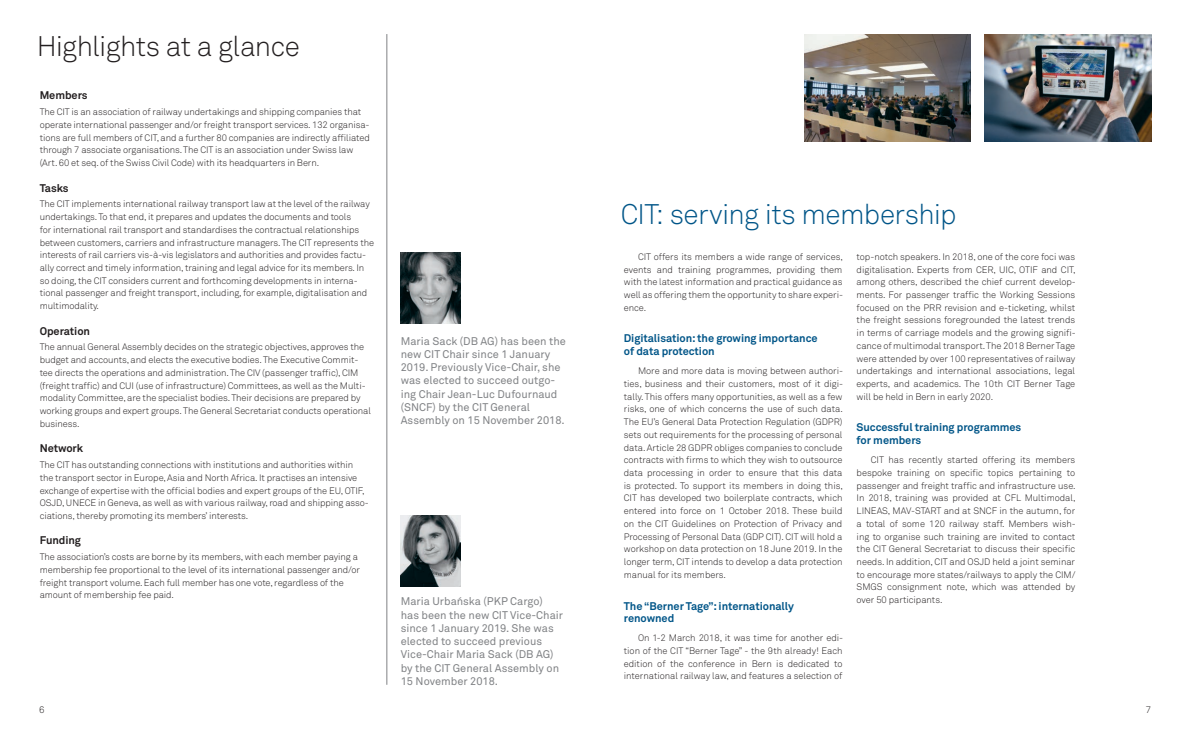
<style>
.page{position:relative;width:1191px;height:738px;background:#fff}
.page>*{position:absolute;margin:0;border:0;box-sizing:border-box;transform-origin:0 0}
.t1{font:300 28px "Akkurat";letter-spacing:-.02em;color:#058}
.t2{font:300 28px "Akkurat";letter-spacing:-.025em;color:#231f20}
.t3{font:11px/13.2px "Akkurat";color:#808285}
.t4{font:700 11px/12.7px "Akkurat";letter-spacing:-.005em;color:#058}
.t5{font:700 11px "Akkurat";letter-spacing:-.005em;color:#231f20}
.t6{font:300 9.5px "Akkurat";color:#231f20}
.t7{font:300 9.3px/12.7px "Akkurat";letter-spacing:-.01em;color:#231f20;text-align:justify}
</style>
<div class="page">
<img style="left:985px;top:34px;width:166px;height:108px">
<img style="left:804px;top:34px;width:166px;height:108px">
<hr style="left:386px;top:34px;width:1px;height:650px;background:#808285">
<img style="left:401px;top:252px;width:59px;height:71px">
<img style="left:401px;top:515px;width:59px;height:71px">
<h1 class="t2" style="left:37px;top:29px;width:264px">Highlights at a glance</h1>
<p class="t5" style="left:40px;top:88px;width:49px">Members</p>
<p class="t7" style="left:40px;top:106px;width:332px;text-align:left">The CIT is an association of railway undertakings and shipping companies that operate international passenger and/or freight transport services. 132 organisa&shy;tions are full members of CIT, and a further 80 companies are indirectly affiliated through 7 associate organisations. The CIT is an association under Swiss law (Art. 60 et seq. of the Swiss Civil Code) with its headquarters in Bern.</p>
<p class="t5" style="left:40px;top:180px;width:31px">Tasks</p>
<p class="t7" style="left:40px;top:198px;width:336px;text-align:left">The CIT implements international railway transport law at the level of the railway undertakings. To that end, it prepares and updates the documents and tools<br>for international rail transport and standardises the contractual relationships between customers, carriers and infrastructure managers. The CIT represents the interests of rail carriers vis-à-vis legislators and authorities and provides factu&shy;ally correct and timely information, training and legal advice for its members. In so doing, the CIT considers current and forthcoming developments in interna&shy;tional passenger and freight transport, including, for example, digitalisation and multimodality.</p>
<p class="t5" style="left:40px;top:323px;width:52px">Operation</p>
<p class="t7" style="left:40px;top:341px;width:333px;text-align:left">The annual General Assembly decides on the strategic objectives, approves the budget and accounts, and elects the executive bodies. The Executive Commit&shy;tee directs the operations and administration. The CIV (passenger traffic), CIM (freight traffic) and CUI (use of infrastructure) Committees, as well as the Multi&shy;modality Committee, are the specialist bodies. Their decisions are prepared by working groups and expert groups. The General Secretariat conducts operational business.</p>
<p class="t5" style="left:40px;top:441px;width:45px">Network</p>
<p class="t7" style="left:40px;top:458px;width:331px;text-align:left">The CIT has outstanding connections with institutions and authorities within the transport sector in Europe, Asia and North Africa. It practises an intensive exchange of expertise with the official bodies and expert groups of the EU, OTIF, OSJD, UNECE in Geneva, as well as with various railway, road and shipping asso&shy;ciations, thereby promoting its members’ interests.</p>
<p class="t5" style="left:40px;top:533px;width:43px">Funding</p>
<p class="t7" style="left:40px;top:550px;width:322px;text-align:left">The association’s costs are borne by its members, with each member paying a membership fee proportional to the level of its international passenger and/or freight transport volume. Each full member has one vote, regardless of the amount of membership fee paid.</p>
<p class="t3" style="left:401px;top:334px;width:167px">Maria Sack (DB AG) has been the new CIT Chair since 1 January<br>2019. Previously Vice-Chair, she was elected to succeed outgo&shy;ing Chair Jean-Luc Dufournaud (SNCF) by the CIT General<br>Assembly on 15 November 2018.</p>
<p class="t3" style="left:401px;top:595px;width:164px">Maria Urba ´nska (PKP Cargo) has been the new CIT Vice-Chair since 1 January 2019. She was elected to succeed previous<br>Vice-Chair Maria Sack (DB AG) by the CIT General Assembly on<br>15 November 2018.</p>
<h1 class="t1" style="left:621px;top:198px;width:337px">CIT: serving its membership</h1>
<p class="t7" style="left:624px;top:250px;width:221px;text-indent:14px">CIT offers its members a wide range of services, events and training programmes, providing them with the latest information and practical guidance as well as offering them the opportunity to share experi&shy;ence.</p>
<p class="t4" style="left:624px;top:332px;width:195px">Digitalisation: the growing importance of data protection</p>
<p class="t7" style="left:624px;top:364px;width:221px;text-indent:14px">More and more data is moving between authori&shy;ties, business and their customers, most of it digi&shy;tally. This offers many opportunities, as well as a few risks, one of which concerns the use of such data.<br>The EU’s General Data Protection Regulation (GDPR) sets out requirements for the processing of personal data. Article 28 GDPR obliges companies to conclude contracts with firms to which they wish to outsource data processing in order to ensure that this data is protected. To support its members in doing this, CIT has developed two boilerplate contracts, which entered into force on 1 October 2018. These build on the CIT Guidelines on Protection of Privacy and Processing of Personal Data (GDP CIT). CIT will hold a workshop on data protection on 18 June 2019. In the longer term, CIT intends to develop a data protection manual for its members.</p>
<p class="t4" style="left:624px;top:599px;width:171px">The “Berner Tage”: internationally renowned</p>
<p class="t7" style="left:624px;top:631px;width:221px;text-indent:14px">On 1-2 March 2018, it was time for another edi&shy;tion of the CIT “Berner Tage” - the 9th already! Each edition of the conference in Bern is dedicated to international railway law, and features a selection of</p>
<p class="t7" style="left:856px;top:250px;width:221px">top-notch speakers. In 2018, one of the core foci was digitalisation. Experts from CER, UIC, OTIF and CIT, among others, described the chief current develop&shy;ments. For passenger traffic the Working Sessions focused on the PRR revision and e-ticketing, whilst the freight sessions foregrounded the latest trends in terms of carriage models and the growing signifi&shy;cance of multimodal transport. The 2018 Berner Tage were attended by over 100 representatives of railway undertakings and international associations, legal experts, and academics. The 10th CIT Berner Tage will be held in Bern in early 2020.</p>
<p class="t4" style="left:856px;top:421px;width:166px">Successful training programmes for members</p>
<p class="t7" style="left:856px;top:453px;width:221px;text-indent:14px">CIT has recently started offering its members bespoke training on specific topics pertaining to passenger and freight traffic and infrastructure use.<br>In 2018, training was provided at CFL Multimodal, LINEAS, MAV-START and at SNCF in the autumn, for a total of some 120 railway staff. Members wish&shy;ing to organise such training are invited to contact the CIT General Secretariat to discuss their specific needs. In addition, CIT and OSJD held a joint seminar to encourage more states/railways to apply the CIM/ SMGS consignment note, which was attended by over 50 participants.</p>
<p class="t6" style="left:39px;top:703px;width:7px">6</p>
<p class="t6" style="left:1145px;top:703px;width:7px">7</p>
</div>
